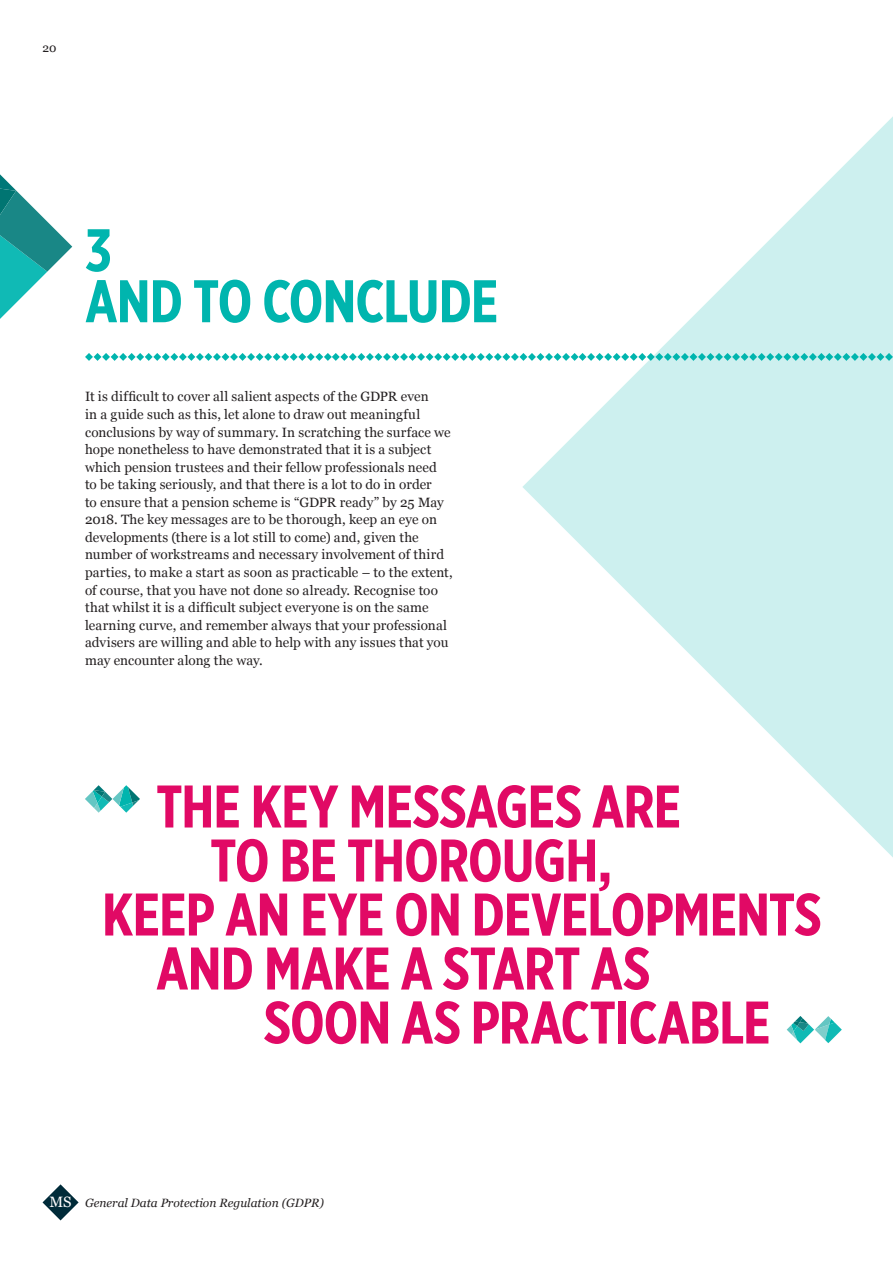
<style>
.page{position:relative;width:893px;height:1263px;background:#fff}
.page>*{position:absolute;margin:0;border:0;box-sizing:border-box;transform-origin:0 0}
.t1{font:700 60px "Gotham X Narrow";letter-spacing:-.015em;color:#e10965}
.t2{font:700 60px/51px "Gotham X Narrow";letter-spacing:-.015em;color:#00b5ae}
.t3{font:13.5px/17.5px "Georgia";letter-spacing:.01em;color:#231f20}
.t4{font:italic 12px "Georgia";color:#231f20}
.t5{font:12px "Georgia";color:#231f20}
.s1{font-style:normal;font-size:15px;color:#fff}
</style>
<div class="page">
<svg style="left:522px;top:116px;width:371px;height:928px"></svg>
<svg style="left:85px;top:353px;width:808px;height:8px"></svg>
<svg style="left:0;top:174px;width:72px;height:145px"></svg>
<svg style="left:85px;top:785px;width:55px;height:28px"></svg>
<svg style="left:787px;top:1016px;width:55px;height:27px"></svg>
<svg style="left:43px;top:1184px;width:36px;height:36px"></svg>
<p class="t5" style="left:43px;top:41px;width:16px">20</p>
<h1 class="t2" style="left:85px;top:224px;width:415px">3<br>AND TO CONCLUDE</h1>
<p class="t3" style="left:85px;top:388px;width:369px">It is difficult to cover all salient aspects of the GDPR even<br>in a guide such as this, let alone to draw out meaningful conclusions by way of summary. In scratching the surface we hope nonetheless to have demonstrated that it is a subject which pension trustees and their fellow professionals need<br>to be taking seriously, and that there is a lot to do in order<br>to ensure that a pension scheme is “GDPR ready” by 25 May 2018. The key messages are to be thorough, keep an eye on developments (there is a lot still to come) and, given the number of workstreams and necessary involvement of third parties, to make a start as soon as practicable – to the extent, of course, that you have not done so already. Recognise too that whilst it is a difficult subject everyone is on the same learning curve, and remember always that your professional advisers are willing and able to help with any issues that you may encounter along the way.</p>
<h1 class="t1" style="left:156px;top:769px;width:527px">THE KEY MESSAGES ARE</h1>
<h1 class="t1" style="left:210px;top:823px;width:404px">TO BE THOROUGH,</h1>
<h1 class="t1" style="left:102px;top:877px;width:721px">KEEP AN EYE ON DEVELOPMENTS</h1>
<h1 class="t1" style="left:156px;top:931px;width:496px">AND MAKE A START AS</h1>
<h1 class="t1" style="left:264px;top:985px;width:508px">SOON AS PRACTICABLE</h1>
<p class="t4" style="left:49px;top:1196px;width:276px"><span class="s1">MS</span> General Data Protection Regulation (GDPR)</p>
</div>
